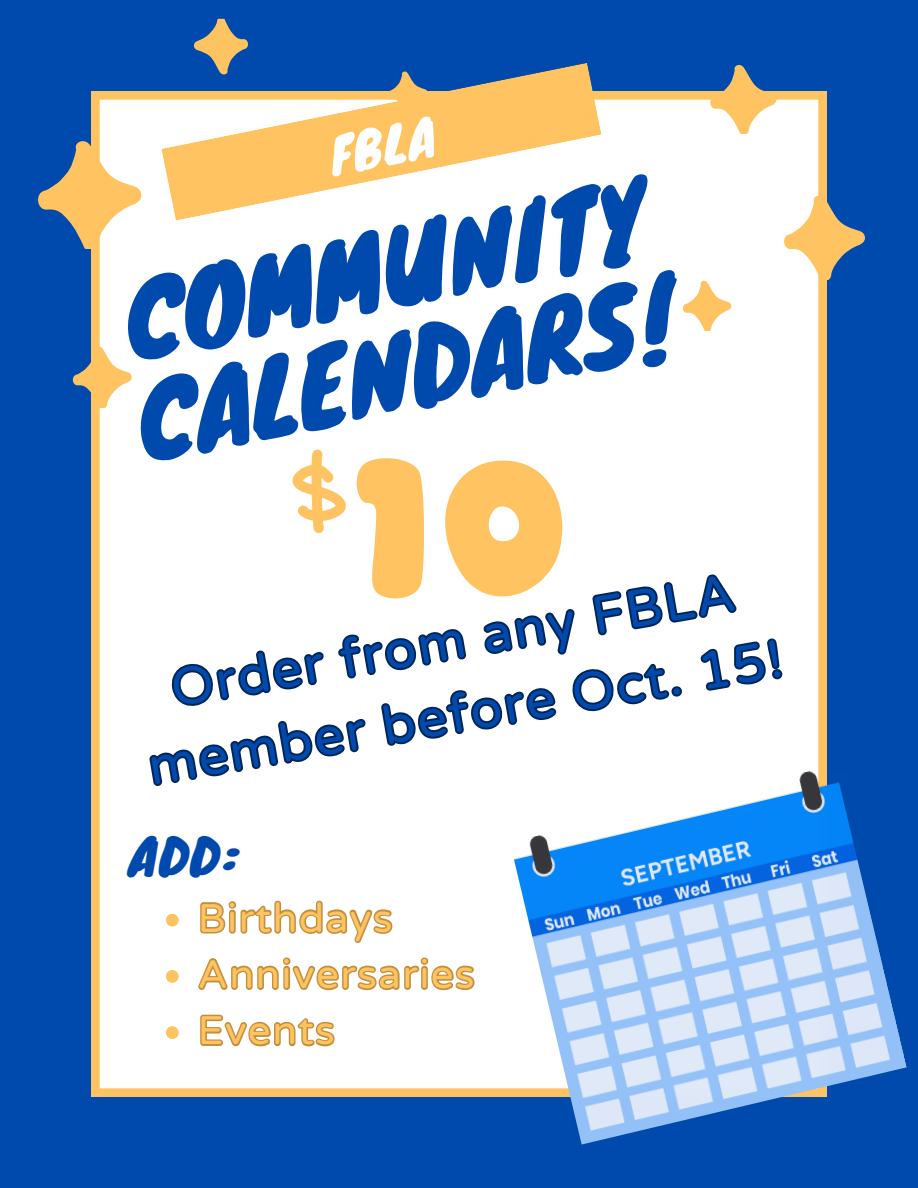
<style>
.page{position:relative;width:918px;height:1188px;background:#004aad}
.page>*{position:absolute;margin:0;border:0;box-sizing:border-box;transform-origin:0 0}
.t1{font:246.15px "RTL Balabeloo Pro Regular";color:#ffc362}
.t2{font:100.65px/101.2px "Knewave";color:#004aad}
.t3{font:52.8px/73.3px "Varela Round";color:#004aad;text-align:center}
.t4{font:49.5px "Knewave";color:#004aad}
.t5{font:49.2px "Knewave";color:#fff}
.t6{font:40.5px "Varela Round";letter-spacing:.035em;color:#ffc362}
</style>
<div class="page">
<div style="left:92px;top:92px;width:734px;height:1004px;background:#fff"></div>
<svg style="left:38px;top:138px;width:111px;height:110px"></svg>
<svg style="left:72px;top:344px;width:64px;height:63px"></svg>
<svg style="left:781px;top:193px;width:84px;height:87px"></svg>
<svg style="left:708px;top:65px;width:73px;height:69px"></svg>
<svg style="left:681px;top:279px;width:54px;height:52px"></svg>
<svg style="left:161px;top:63px;width:441px;height:158px"></svg>
<svg style="left:386px;top:70px;width:45px;height:43px"></svg>
<svg style="left:189px;top:18px;width:61px;height:59px"></svg>
<svg style="left:292px;top:448px;width:54px;height:85px"></svg>
<img style="left:510px;top:765px;width:397px;height:380px">
<svg style="left:165px;top:566px;width:578px;height:66px"></svg>
<svg style="left:143px;top:632px;width:666px;height:287px"></svg>
<svg style="left:198px;top:898px;width:197px;height:47px"></svg>
<svg style="left:196px;top:955px;width:281px;height:38px"></svg>
<svg style="left:198px;top:1012px;width:139px;height:37px"></svg>
<svg style="left:166px;top:914px;width:12px;height:12px"></svg>
<svg style="left:166px;top:970px;width:12px;height:13px"></svg>
<svg style="left:166px;top:1026px;width:12px;height:13px"></svg>
<p class="t5" style="left:323px;top:117px;width:107px;rotate:-11deg">FBLA</p>
<p class="t2" style="left:105px;top:274px;width:547px;rotate:-12deg">COMMUNITY<br>CALENDARS!</p>
<p class="t1" style="left:350px;top:371px;width:219px">10</p>
<p class="t3" style="left:130px;top:661px;width:644px;rotate:-10deg">Order from any FBLA member before Oct. 15!</p>
<p class="t4" style="left:129px;top:816px;width:110px">ADD:</p>
<p class="t6" style="left:198px;top:895px;width:196px">Birthdays</p>
<h2 class="t6" style="left:198px;top:951px;width:278px">Anniversaries</h2>
<p class="t6" style="left:198px;top:1007px;width:138px">Events</p>
</div>
